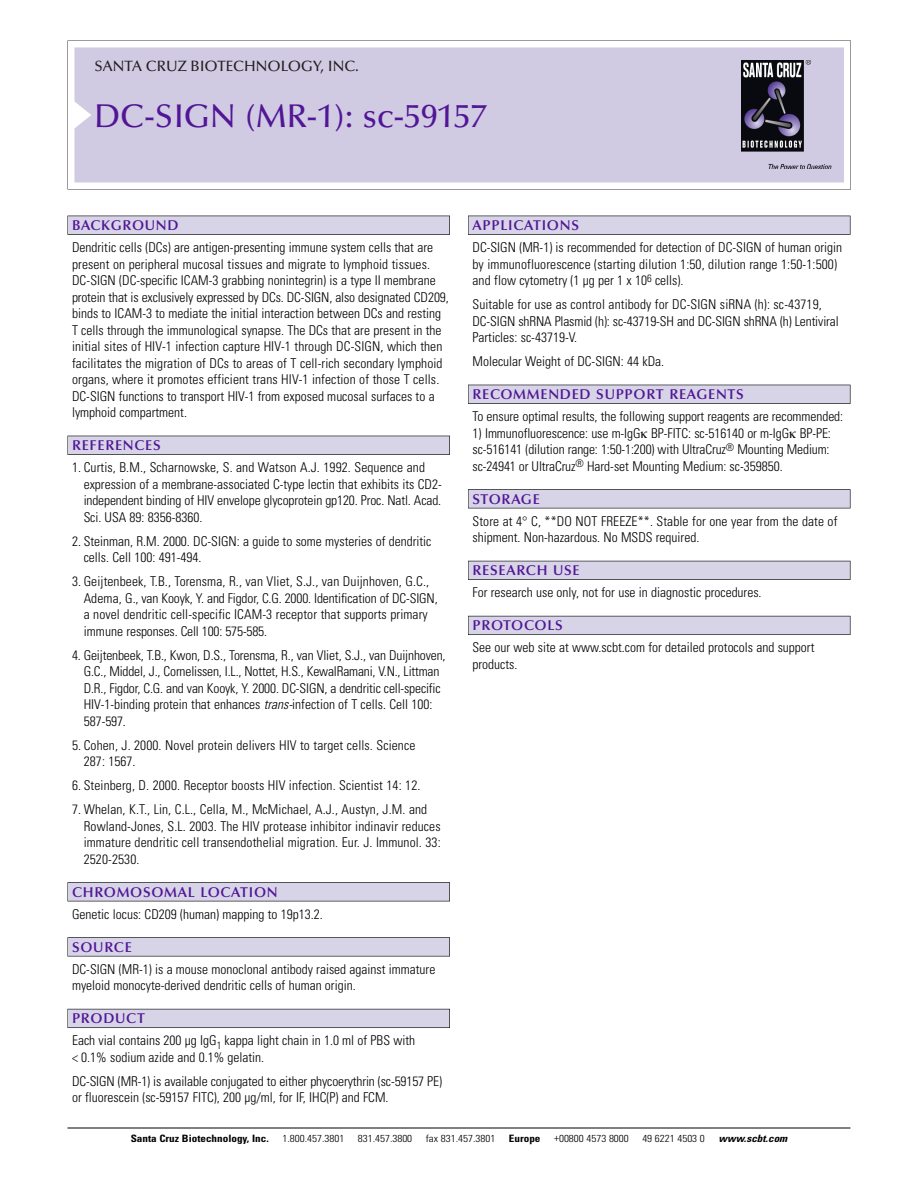
<style>
.page{position:relative;width:918px;height:1188px;background:#fff}
.page>*{position:absolute;margin:0;border:0;box-sizing:border-box;transform-origin:0 0}
.t1{font:500 33px "Optima";color:#511695}
.t2{font:500 15px "Optima";color:#231f20}
.t3{font:600 14.25px "Optima";letter-spacing:.05em;color:#511695}
.t4{font:300 condensed 13.5px/16.5px "Univers";color:#000}
.t5{font:300 condensed 10.2px "Univers";color:#000;scale:1.1 1}
.t6{font:700 condensed 10.2px "Univers";color:#000;scale:1.1 1}
.t7{font:italic 700 condensed 10.2px "Univers";color:#000;scale:1.1 1}
.s1{font-style:italic}
</style>
<div class="page">
<svg style="left:74px;top:41px;width:777px;height:148px"></svg>
<div style="left:74px;top:47px;width:770px;height:135px;background:#d1cae3"></div>
<img style="left:741px;top:60px;width:90px;height:108px">
<div style="left:68px;top:216px;width:382px;height:19px;background:#535256"></div>
<div style="left:68px;top:216px;width:381px;height:18px;background:#d7d4e8"></div>
<div style="left:68px;top:436px;width:382px;height:19px;background:#525156"></div>
<div style="left:68px;top:436px;width:381px;height:18px;background:#d7d4e8"></div>
<div style="left:68px;top:882px;width:382px;height:19px;background:#545357"></div>
<div style="left:68px;top:883px;width:381px;height:18px;background:#d7d4e8"></div>
<div style="left:68px;top:937px;width:382px;height:19px;background:#575659"></div>
<div style="left:68px;top:938px;width:381px;height:18px;background:#d7d4e8"></div>
<div style="left:68px;top:1009px;width:382px;height:19px;background:#595860"></div>
<div style="left:68px;top:1009px;width:381px;height:18px;background:#d7d4e8"></div>
<div style="left:468px;top:216px;width:382px;height:19px;background:#535256"></div>
<div style="left:468px;top:216px;width:382px;height:18px;background:#d7d4e8"></div>
<div style="left:468px;top:385px;width:382px;height:19px;background:#525156"></div>
<div style="left:468px;top:385px;width:382px;height:18px;background:#d7d4e8"></div>
<div style="left:468px;top:489px;width:382px;height:19px;background:#545357"></div>
<div style="left:468px;top:490px;width:382px;height:18px;background:#d7d4e8"></div>
<div style="left:468px;top:561px;width:382px;height:19px;background:#535259"></div>
<div style="left:468px;top:561px;width:382px;height:18px;background:#d7d4e8"></div>
<div style="left:468px;top:616px;width:382px;height:19px;background:#595860"></div>
<div style="left:468px;top:616px;width:382px;height:18px;background:#d7d4e8"></div>
<hr style="left:68px;top:1128px;width:782px;height:1px;background:#000">
<p class="t2" style="left:94px;top:60px;width:266px">SANTA CRUZ BIOTECHNOLOGY, INC.</p>
<p class="t1" style="left:94px;top:102px;width:394px">DC-SIGN (MR-1): sc-59157</p>
<p class="t3" style="left:72px;top:219px;width:108px">BACKGROUND</p>
<p class="t4" style="left:72px;top:240px;width:378px">Dendritic cells (DCs) are antigen-presenting immune system cells that are present on peripheral mucosal tissues and migrate to lymphoid tissues.<br>DC-SIGN (DC-specific ICAM-3 grabbing nonintegrin) is a type II membrane protein that is exclusively expressed by DCs. DC-SIGN, also designated CD209, binds to ICAM-3 to mediate the initial interaction between DCs and resting T cells through the immunological synapse. The DCs that are present in the initial sites of HIV-1 infection capture HIV-1 through DC-SIGN, which then facilitates the migration of DCs to areas of T cell-rich secondary lymphoid organs, where it promotes efficient trans HIV-1 infection of those T cells.<br>DC-SIGN functions to transport HIV-1 from exposed mucosal surfaces to a lymphoid compartment.</p>
<p class="t3" style="left:72px;top:439px;width:90px">REFERENCES</p>
<p class="t4" style="left:84px;top:460px;width:360px;text-indent:-12px">1. Curtis, B.M., Scharnowske, S. and Watson A.J. 1992. Sequence and expression of a membrane-associated C-type lectin that exhibits its CD2- independent binding of HIV envelope glycoprotein gp120. Proc. Natl. Acad.<br>Sci. USA 89: 8356-8360.</p>
<p class="t4" style="left:84px;top:534px;width:349px;text-indent:-12px">2. Steinman, R.M. 2000. DC-SIGN: a guide to some mysteries of dendritic cells. Cell 100: 491-494.</p>
<p class="t4" style="left:84px;top:574px;width:356px;text-indent:-12px">3. Geijtenbeek, T.B., Torensma, R., van Vliet, S.J., van Duijnhoven, G.C., Adema, G., van Kooyk, Y. and Figdor, C.G. 2000. Identification of DC-SIGN, a novel dendritic cell-specific ICAM-3 receptor that supports primary immune responses. Cell 100: 575-585.</p>
<p class="t4" style="left:84px;top:648px;width:363px;text-indent:-12px">4. Geijtenbeek, T.B., Kwon, D.S., Torensma, R., van Vliet, S.J., van Duijnhoven, G.C., Middel, J., Cornelissen, I.L., Nottet, H.S., KewalRamani, V.N., Littman D.R., Figdor, C.G. and van Kooyk, Y. 2000. DC-SIGN, a dendritic cell-specific HIV-1-binding protein that enhances <span class="s1">trans-</span>infection of T cells. Cell 100:<br>587-597.</p>
<p class="t4" style="left:84px;top:738px;width:333px;text-indent:-12px">5. Cohen, J. 2000. Novel protein delivers HIV to target cells. Science<br>287: 1567.</p>
<p class="t4" style="left:72px;top:778px;width:350px">6. Steinberg, D. 2000. Receptor boosts HIV infection. Scientist 14: 12.</p>
<p class="t4" style="left:84px;top:802px;width:359px;text-indent:-12px">7. Whelan, K.T., Lin, C.L., Cella, M., McMichael, A.J., Austyn, J.M. and Rowland-Jones, S.L. 2003. The HIV protease inhibitor indinavir reduces immature dendritic cell transendothelial migration. Eur. J. Immunol. 33:<br>2520-2530.</p>
<p class="t3" style="left:72px;top:886px;width:207px">CHROMOSOMAL LOCATION</p>
<p class="t4" style="left:72px;top:907px;width:252px">Genetic locus: CD209 (human) mapping to 19p13.2.</p>
<p class="t3" style="left:72px;top:941px;width:61px">SOURCE</p>
<p class="t4" style="left:72px;top:962px;width:365px">DC-SIGN (MR-1) is a mouse monoclonal antibody raised against immature myeloid monocyte-derived dendritic cells of human origin.</p>
<p class="t3" style="left:72px;top:1012px;width:74px">PRODUCT</p>
<p class="t4" style="left:72px;top:1034px;width:345px">Each vial contains 200 µg IgG<sub>1</sub> kappa light chain in 1.0 ml of PBS with &lt; 0.1% sodium azide and 0.1% gelatin.</p>
<p class="t4" style="left:72px;top:1074px;width:372px">DC-SIGN (MR-1) is available conjugated to either phycoerythrin (sc-59157 PE) or fluorescein (sc-59157 FITC), 200 µg/ml, for IF, IHC(P) and FCM.</p>
<p class="t3" style="left:473px;top:219px;width:108px">APPLICATIONS</p>
<p class="t4" style="left:473px;top:240px;width:371px">DC-SIGN (MR-1) is recommended for detection of DC-SIGN of human origin by immunofluorescence (starting dilution 1:50, dilution range 1:50-1:500) and flow cytometry (1 µg per 1 x 10<sup>6</sup> cells).</p>
<p class="t4" style="left:473px;top:297px;width:368px">Suitable for use as control antibody for DC-SIGN siRNA (h): sc-43719,<br>DC-SIGN shRNA Plasmid (h): sc-43719-SH and DC-SIGN shRNA (h) Lentiviral<br>Particles: sc-43719-V.</p>
<p class="t4" style="left:473px;top:354px;width:193px">Molecular Weight of DC-SIGN: 44 kDa.</p>
<p class="t3" style="left:473px;top:388px;width:273px">RECOMMENDED SUPPORT REAGENTS</p>
<p class="t4" style="left:473px;top:409px;width:372px">To ensure optimal results, the following support reagents are recommended:</p>
<p class="t4" style="left:473px;top:426px;width:360px;text-align:justify">1) Immunofluorescence: use m-IgG BP-FITC: sc-516140 or m-IgG BP-PE: sc-516141 (dilution range: 1:50-1:200) with UltraCruz<sup>®</sup> Mounting Medium: sc-24941 or UltraCruz<sup>®</sup> Hard-set Mounting Medium: sc-359850.</p>
<p class="t3" style="left:473px;top:493px;width:69px">STORAGE</p>
<p class="t4" style="left:473px;top:514px;width:366px">Store at 4° C, **DO NOT FREEZE**. Stable for one year from the date of shipment. Non-hazardous. No MSDS required.</p>
<p class="t3" style="left:473px;top:564px;width:109px">RESEARCH USE</p>
<p class="t4" style="left:473px;top:586px;width:291px">For research use only, not for use in diagnostic procedures.</p>
<p class="t3" style="left:473px;top:619px;width:92px">PROTOCOLS</p>
<p class="t4" style="left:473px;top:641px;width:343px">See our web site at www.scbt.com for detailed protocols and support products.</p>
<p class="t6" style="left:131px;top:1135px;width:127px">Santa Cruz Biotechnology, Inc.</p>
<p class="t5" style="left:282px;top:1135px;width:58px">1.800.457.3801</p>
<p class="t5" style="left:358px;top:1135px;width:51px">831.457.3800</p>
<p class="t5" style="left:426px;top:1135px;width:65px">fax 831.457.3801</p>
<p class="t6" style="left:509px;top:1135px;width:30px">Europe</p>
<p class="t5" style="left:554px;top:1135px;width:69px">+00800 4573 8000</p>
<p class="t5" style="left:642px;top:1135px;width:58px">49 6221 4503 0</p>
<p class="t7" style="left:719px;top:1135px;width:66px">www.scbt.com</p>
</div>
